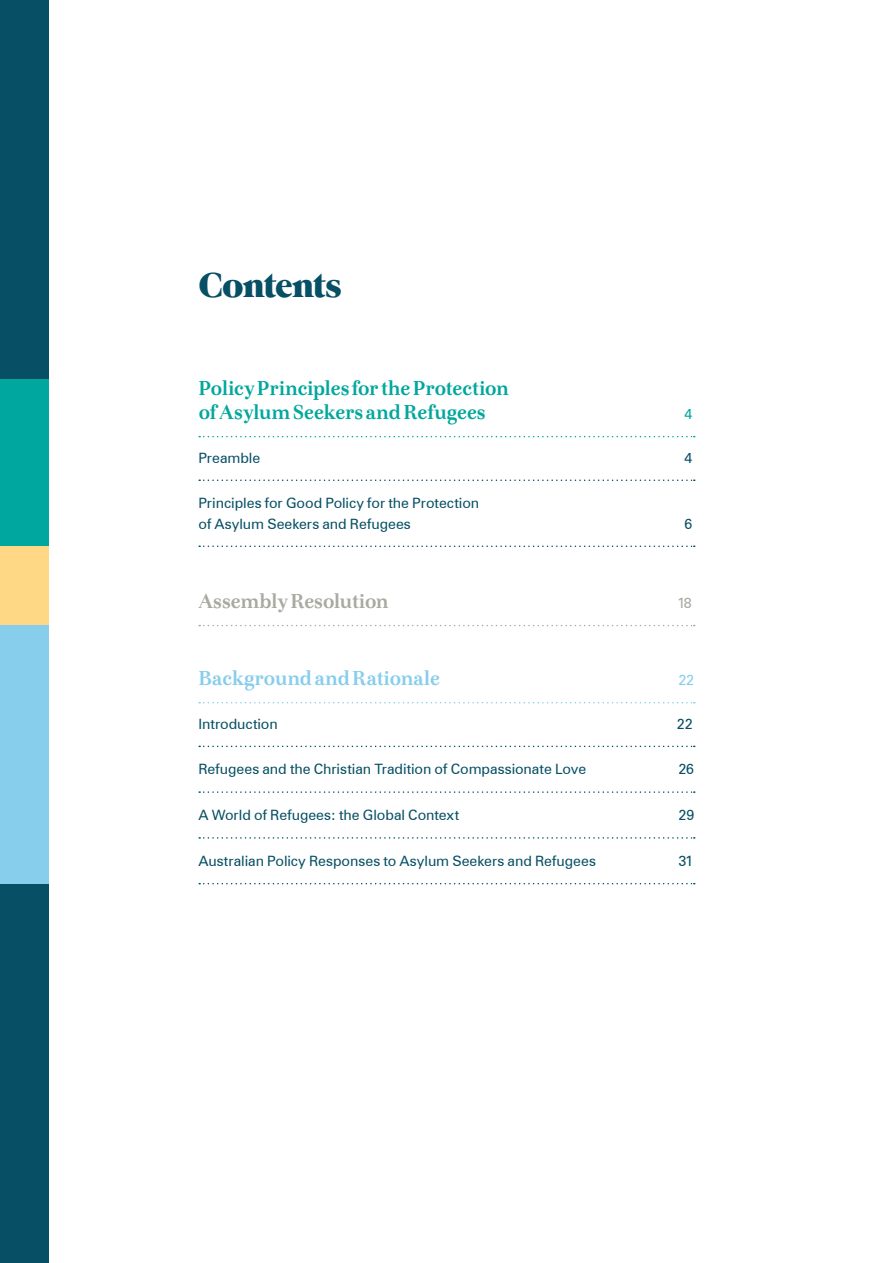
<style>
.page{position:relative;width:893px;height:1263px;background:#fff}
.page>*{position:absolute;margin:0;border:0;box-sizing:border-box;transform-origin:0 0}
.t1{font:34.5px "Grouch IT Cby BT";letter-spacing:-.03em;color:#064f64}
.t2{font:700 21px/24px "Otama Text";letter-spacing:-.025em;color:#00a79e}
.t3{font:700 21px "Otama Text";letter-spacing:-.025em;color:#87cdec}
.t4{font:700 21px "Otama Text";letter-spacing:-.025em;color:#a8a9a0}
.t5{font:14.25px/20.2px "Zurich Greek BT";letter-spacing:-.005em;color:#064f64}
.t6{font:14.25px "Zurich Greek BT";color:#a8a9a0}
.t7{font:14.25px "Zurich Greek BT";color:#87cdec}
.t8{font:14.25px "Zurich Greek BT";color:#00a79e}
</style>
<div class="page">
<svg style="left:199px;top:436px;width:496px;height:1px"></svg>
<svg style="left:199px;top:479px;width:496px;height:2px"></svg>
<svg style="left:199px;top:545px;width:496px;height:2px"></svg>
<svg style="left:199px;top:625px;width:496px;height:1px"></svg>
<svg style="left:199px;top:702px;width:496px;height:1px"></svg>
<svg style="left:199px;top:746px;width:496px;height:1px"></svg>
<svg style="left:199px;top:791px;width:496px;height:2px"></svg>
<svg style="left:199px;top:837px;width:496px;height:2px"></svg>
<svg style="left:199px;top:883px;width:496px;height:1px"></svg>
<div style="left:0;top:0;width:49px;height:379px;background:#064f64"></div>
<div style="left:0;top:884px;width:49px;height:379px;background:#064f64"></div>
<div style="left:0;top:379px;width:49px;height:167px;background:#00a79e"></div>
<div style="left:0;top:546px;width:49px;height:123px;background:#ffd886"></div>
<div style="left:0;top:626px;width:49px;height:258px;background:#87cdec"></div>
<h1 class="t1" style="left:198px;top:264px;width:145px">Contents</h1>
<h2 class="t2" style="left:198px;top:376px;width:312px">Policy Principles for the Protection of Asylum Seekers and Refugees</h2>
<p class="t8" style="left:684px;top:406px;width:9px">4</p>
<p class="t5" style="left:198px;top:447px;width:63px">Preamble</p>
<p class="t5" style="left:684px;top:447px;width:9px">4</p>
<p class="t5" style="left:198px;top:493px;width:282px">Principles for Good Policy for the Protection of Asylum Seekers and Refugees</p>
<p class="t5" style="left:684px;top:513px;width:9px">6</p>
<h2 class="t4" style="left:198px;top:588px;width:192px">Assembly Resolution</h2>
<p class="t6" style="left:678px;top:595px;width:15px">18</p>
<h2 class="t3" style="left:198px;top:665px;width:243px">Background and Rationale</h2>
<p class="t7" style="left:678px;top:672px;width:17px">22</p>
<p class="t5" style="left:198px;top:714px;width:81px">Introduction</p>
<p class="t5" style="left:677px;top:714px;width:17px">22</p>
<p class="t5" style="left:198px;top:759px;width:389px">Refugees and the Christian Tradition of Compassionate Love</p>
<p class="t5" style="left:678px;top:759px;width:17px">26</p>
<p class="t5" style="left:198px;top:805px;width:262px">A World of Refugees: the Global Context</p>
<p class="t5" style="left:678px;top:805px;width:17px">29</p>
<p class="t5" style="left:198px;top:851px;width:399px">Australian Policy Responses to Asylum Seekers and Refugees</p>
<p class="t5" style="left:678px;top:851px;width:15px">31</p>
</div>
